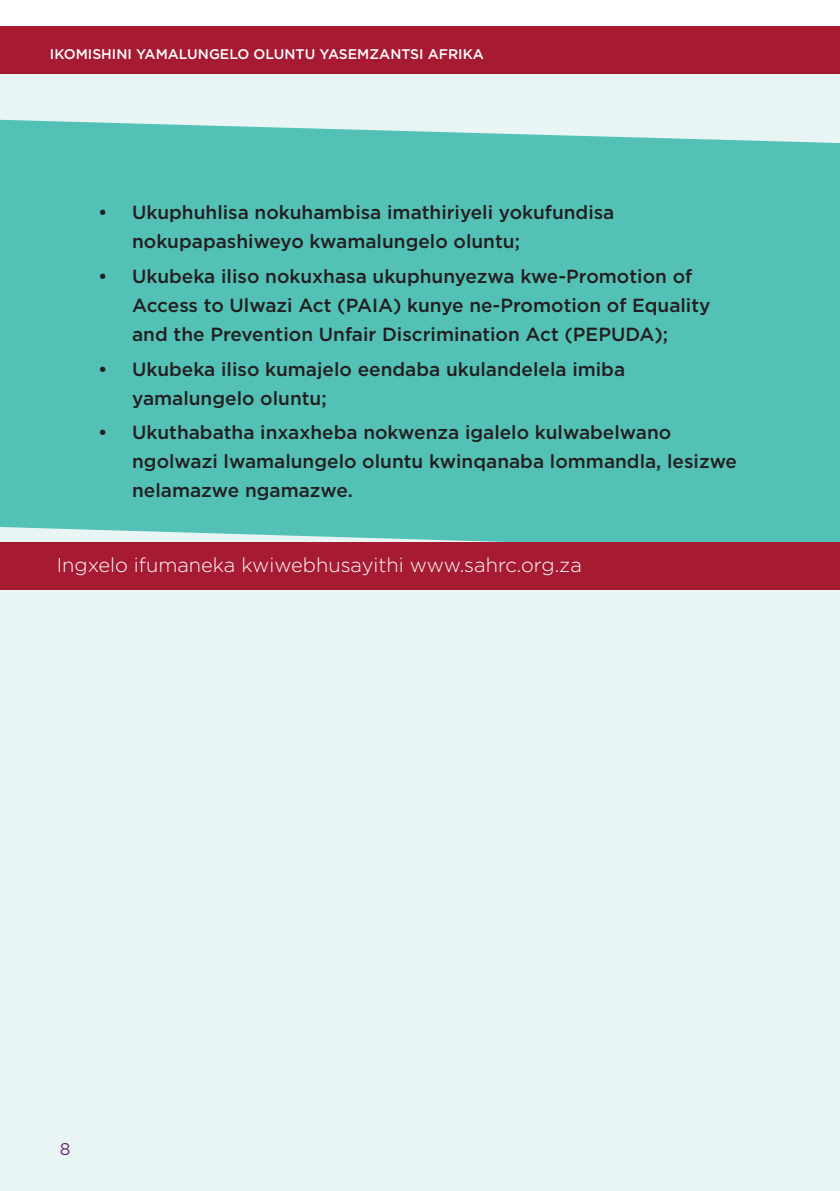
<style>
.page{position:relative;width:840px;height:1191px;background:#fff}
.page>*{position:absolute;margin:0;border:0;box-sizing:border-box;transform-origin:0 0}
.Text{font:300 20px "Gotham";color:#fff}
.t1{font:500 19px/29px "Gotham";color:#231f20}
.t2{font:17px "Gotham";color:#692875}
.t3{font:500 14px "Gotham";color:#fff}
</style>
<div class="page">
<div style="left:0;top:74px;width:839px;height:1117px;background:#e8f5f4"></div>
<div style="left:0;top:26px;width:839px;height:48px;background:#a61a32"></div>
<div style="left:0;top:120px;width:839px;height:422px;background:#54c1b6"></div>
<div style="left:0;top:542px;width:839px;height:48px;background:#a61a32"></div>
<p class="t3" style="left:50px;top:45px;width:435px">IKOMISHINI YAMALUNGELO OLUNTU YASEMZANTSI AFRIKA</p>
<p class="t1" style="left:132px;top:198px;width:483px;text-indent:-34px">• Ukuphuhlisa nokuhambisa imathiriyeli yokufundisa nokupapashiweyo kwamalungelo oluntu;</p>
<p class="t1" style="left:132px;top:262px;width:579px;text-indent:-34px">• Ukubeka iliso nokuxhasa ukuphunyezwa kwe-Promotion of<br>Access to Ulwazi Act (PAIA) kunye ne-Promotion of Equality and the Prevention Unfair Discrimination Act (PEPUDA);</p>
<p class="t1" style="left:132px;top:354px;width:494px;text-indent:-34px">• Ukubeka iliso kumajelo eendaba ukulandelela imiba yamalungelo oluntu;</p>
<p class="t1" style="left:132px;top:418px;width:606px;text-indent:-34px">• Ukuthabatha inxaxheba nokwenza igalelo kulwabelwano ngolwazi lwamalungelo oluntu kwinqanaba lommandla, lesizwe nelamazwe ngamazwe.</p>
<p class="Text" style="left:57px;top:552px;width:526px">Ingxelo ifumaneka kwiwebhusayithi www.sahrc.org.za</p>
<p class="t2" style="left:60px;top:1137px;width:12px">8</p>
</div>
